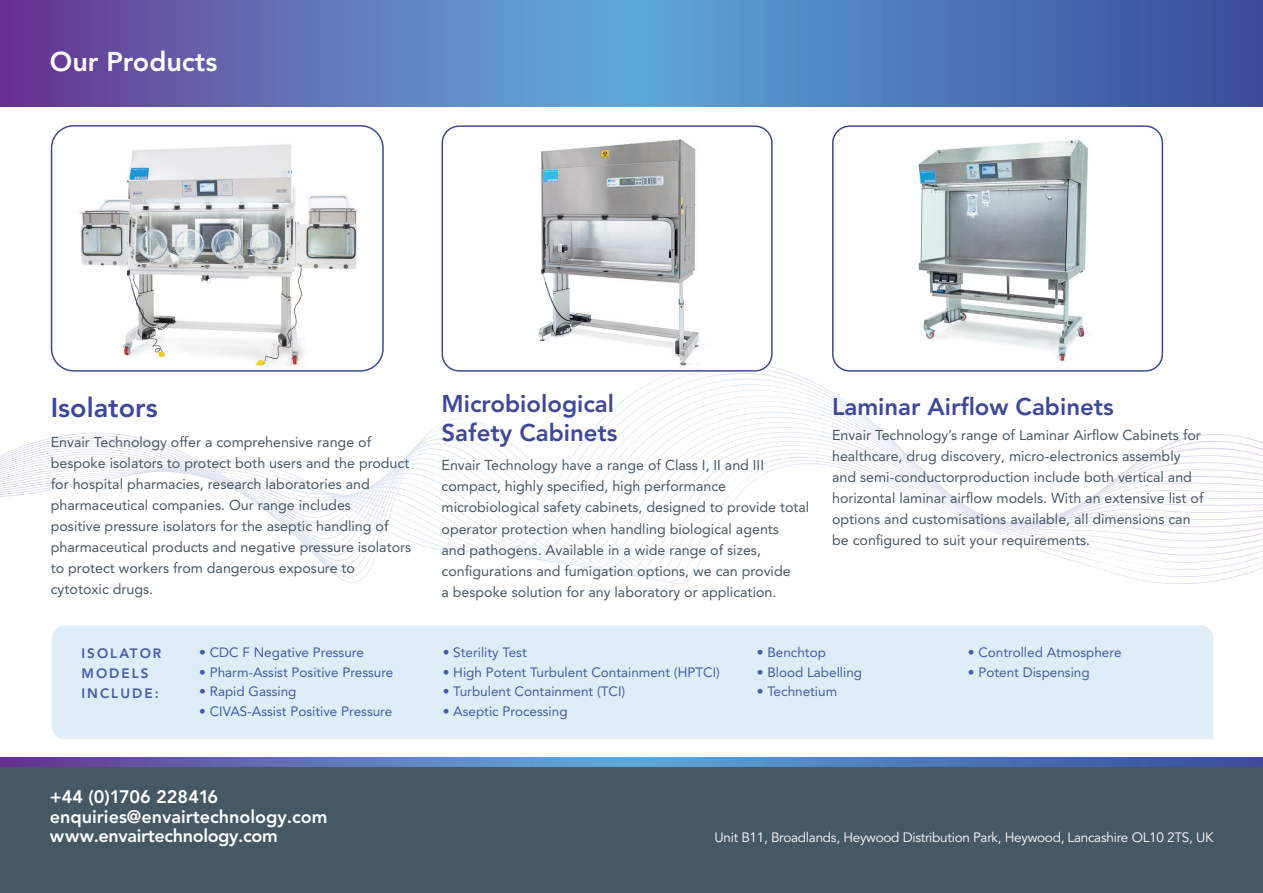
<style>
.page{position:relative;width:1263px;height:893px;background:#fff}
.page>*{position:absolute;margin:0;border:0;box-sizing:border-box;transform-origin:0 0}
.t1{font:800 27px "Avenir LT Pro";color:#fff}
.t2{font:800 27px "Avenir LT Pro";color:#3e4899}
.t3{font:800 24px/28.5px "Avenir LT Pro";color:#3e4899}
.t4{font:800 18px "Avenir LT Pro";color:#fff}
.t5{font:800 18px "Avenir LT Pro";letter-spacing:-.02em;color:#fff}
.t6{font:14.25px/21px "Avenir LT Pro";color:#475865}
.t7{font:13.5px "Avenir LT Pro";color:#3e4899}
.t8{font:13.5px "Avenir LT Pro";letter-spacing:-.02em;color:#fff}
.t9{font:800 13.5px/19.6px "Avenir LT Pro";letter-spacing:.15em;color:#3e4899}
</style>
<div class="page">
<svg style="left:0;top:0;width:1263px;height:106px"></svg>
<svg style="left:0;top:418px;width:1263px;height:166px"></svg>
<img style="left:52px;top:127px;width:329px;height:242px">
<div style="left:51px;top:125px;width:333px;height:247px;border:2px solid #3e4899;border-radius:22px"></div>
<div style="left:0;top:765px;width:1263px;height:128px;background:#475865"></div>
<svg style="left:0;top:758px;width:1263px;height:8px"></svg>
<img style="left:444px;top:128px;width:328px;height:242px">
<div style="left:441px;top:125px;width:332px;height:247px;border:2px solid #3e4899;border-radius:17px"></div>
<img style="left:835px;top:128px;width:327px;height:241px">
<div style="left:832px;top:125px;width:331px;height:247px;border:2px solid #3e4899;border-radius:17px"></div>
<div style="left:52px;top:625px;width:1161px;height:114px;background:#deedf8"></div>
<p class="t1" style="left:50px;top:46px;width:169px">Our Products</p>
<p class="t2" style="left:51px;top:392px;width:108px">Isolators</p>
<p class="t6" style="left:51px;top:431px;width:362px">Envair Technology offer a comprehensive range of bespoke isolators to protect both users and the product for hospital pharmacies, research laboratories and pharmaceutical companies. Our range includes<br>positive pressure isolators for the aseptic handling of pharmaceutical products and negative pressure isolators to protect workers from dangerous exposure to cytotoxic drugs.</p>
<p class="t9" style="left:81px;top:644px;width:81px">ISOLATOR<br>MODELS<br>INCLUDE:</p>
<p class="t7" style="left:199px;top:644px;width:166px">• CDC F Negative Pressure</p>
<p class="t7" style="left:199px;top:664px;width:196px">• Pharm-Assist Positive Pressure</p>
<p class="t7" style="left:199px;top:683px;width:99px">• Rapid Gassing</p>
<p class="t7" style="left:199px;top:703px;width:194px">• CIVAS-Assist Positive Pressure</p>
<p class="t3" style="left:441px;top:390px;width:178px">Microbiological<br>Safety Cabinets</p>
<p class="t6" style="left:441px;top:455px;width:369px">Envair Technology have a range of Class I, II and III compact, highly specified, high performance microbiological safety cabinets, designed to provide total operator protection when handling biological agents<br>and pathogens. Available in a wide range of sizes, configurations and fumigation options, we can provide<br>a bespoke solution for any laboratory or application.</p>
<p class="t3" style="left:832px;top:392px;width:283px">Laminar Airflow Cabinets</p>
<p class="t6" style="left:832px;top:424px;width:373px">Envair Technology’s range of Laminar Airflow Cabinets for healthcare, drug discovery, micro-electronics assembly and semi-conductorproduction include both vertical and horizontal laminar airflow models. With an extensive list of options and customisations available, all dimensions can be configured to suit your requirements.</p>
<p class="t7" style="left:443px;top:644px;width:86px">• Sterility Test</p>
<p class="t7" style="left:443px;top:664px;width:279px">• High Potent Turbulent Containment (HPTCI)</p>
<p class="t7" style="left:443px;top:683px;width:184px">• Turbulent Containment (TCI)</p>
<p class="t7" style="left:443px;top:703px;width:126px">• Aseptic Processing</p>
<p class="t7" style="left:757px;top:644px;width:71px">• Benchtop</p>
<p class="t7" style="left:757px;top:664px;width:107px">• Blood Labelling</p>
<p class="t7" style="left:757px;top:683px;width:82px">• Technetium</p>
<p class="t7" style="left:968px;top:644px;width:155px">• Controlled Atmosphere</p>
<p class="t7" style="left:968px;top:664px;width:123px">• Potent Dispensing</p>
<p class="t4" style="left:50px;top:786px;width:170px">+44 (0)1706 228416</p>
<p class="t4" style="left:50px;top:806px;width:279px">enquiries@envairtechnology.com</p>
<p class="t5" style="left:50px;top:825px;width:229px">www.envairtechnology.com</p>
<p class="t8" style="left:714px;top:829px;width:500px">Unit B11, Broadlands, Heywood Distribution Park, Heywood, Lancashire OL10 2TS, UK</p>
</div>
